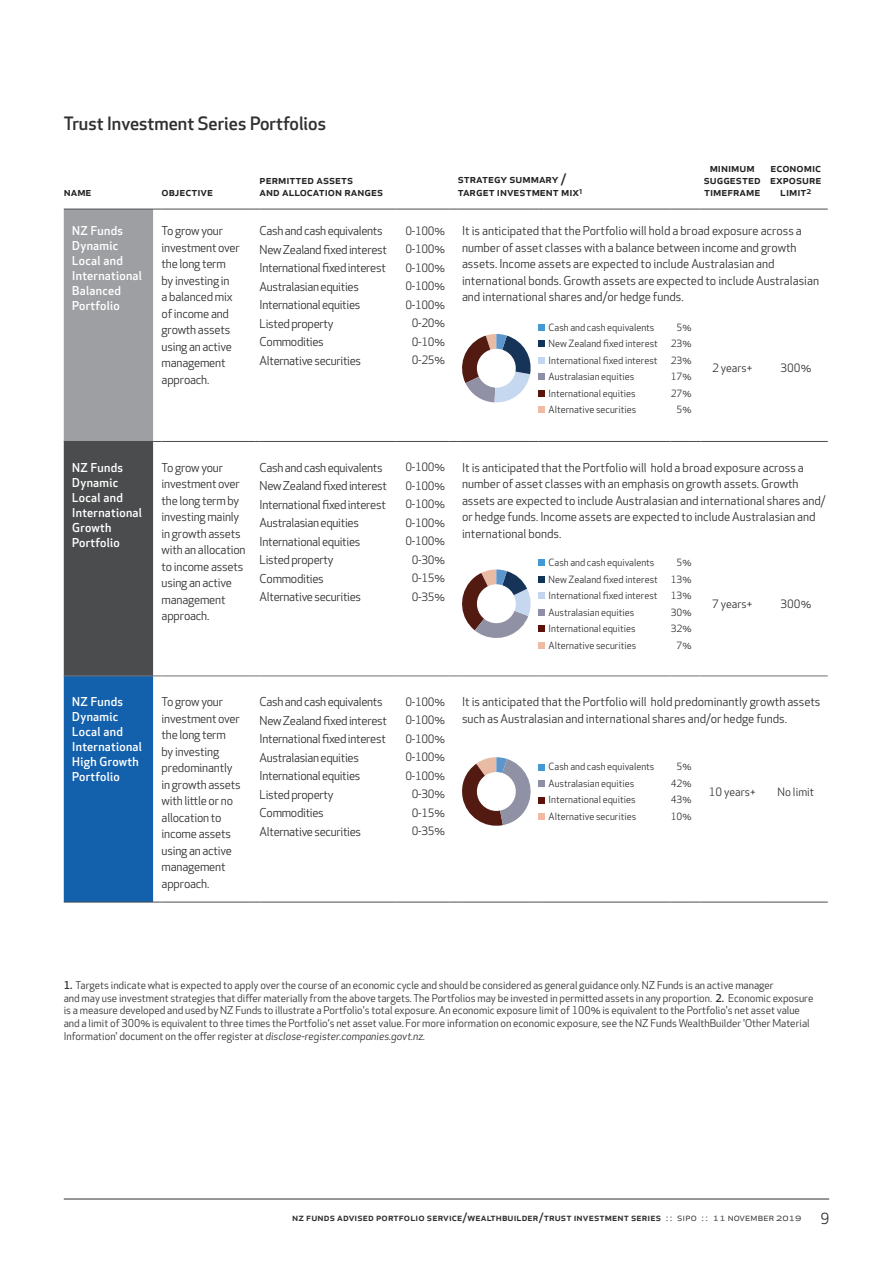
<style>
.page{position:relative;width:893px;height:1263px;background:#fff}
.page>*{position:absolute;margin:0;border:0;box-sizing:border-box;transform-origin:0 0}
.t1{font:500 18px "Apex New";color:#312f30}
.t2{font:15px "Apex New";color:#312f30}
.t3{font:12px/16.5px "Apex New";letter-spacing:-.015em;color:#312f30}
.t4{font:500 12px/15px "Apex New";letter-spacing:.025em;color:#fff}
.t5{font:500 12px/12px "Apex New";color:#242122}
.t6{font:11.25px/18.5px "Apex New";letter-spacing:-.025em;color:#312f30;text-align:center}
.t7{font:10.5px/12.8px "Apex New";color:#312f30}
.t8{font:500 10.5px "Apex New";letter-spacing:.01em;color:#312f30}
.t9{font:9.75px/16.5px "Apex New";color:#312f30}
.s1{font-weight:500}
.s2{font-style:italic}
.s3{font-weight:400;color:#231f20}
.s4{font-weight:400}
</style>
<div class="page">
<hr style="left:64px;top:1198px;width:765px;height:1px;background:#312f30">
<hr style="left:162px;top:902px;width:93px;height:1px;background:#4b4c4d">
<hr style="left:260px;top:902px;width:136px;height:1px;background:#4b4c4d">
<hr style="left:396px;top:902px;width:53px;height:1px;background:#4b4c4d">
<hr style="left:458px;top:902px;width:72px;height:1px;background:#4b4c4d">
<hr style="left:539px;top:902px;width:131px;height:1px;background:#4b4c4d">
<svg style="left:670px;top:902px;width:30px;height:1px"></svg>
<hr style="left:700px;top:902px;width:64px;height:1px;background:#4b4c4d">
<hr style="left:764px;top:902px;width:64px;height:1px;background:#4b4c4d">
<hr style="left:162px;top:676px;width:93px;height:1px;background:#717275">
<hr style="left:260px;top:676px;width:136px;height:1px;background:#717275">
<hr style="left:396px;top:676px;width:53px;height:1px;background:#717275">
<hr style="left:458px;top:676px;width:72px;height:1px;background:#717275">
<hr style="left:539px;top:676px;width:131px;height:1px;background:#717275">
<svg style="left:670px;top:676px;width:30px;height:1px"></svg>
<hr style="left:700px;top:676px;width:64px;height:1px;background:#717275">
<hr style="left:764px;top:676px;width:64px;height:1px;background:#717275">
<hr style="left:162px;top:441px;width:93px;height:1px;background:#4b4c4d">
<hr style="left:260px;top:441px;width:136px;height:1px;background:#4b4c4d">
<hr style="left:396px;top:441px;width:53px;height:1px;background:#4b4c4d">
<hr style="left:700px;top:441px;width:64px;height:1px;background:#4b4c4d">
<hr style="left:764px;top:441px;width:64px;height:1px;background:#4b4c4d">
<hr style="left:458px;top:441px;width:72px;height:1px;background:#4b4c4d">
<hr style="left:539px;top:441px;width:131px;height:1px;background:#4b4c4d">
<svg style="left:670px;top:441px;width:30px;height:1px"></svg>
<svg style="left:64px;top:209px;width:98px;height:694px;background:#637b93"></svg>
<hr style="left:162px;top:209px;width:93px;height:1px;background:#4b4c4d">
<hr style="left:260px;top:209px;width:136px;height:1px;background:#4b4c4d">
<hr style="left:396px;top:209px;width:53px;height:1px;background:#4b4c4d">
<hr style="left:458px;top:209px;width:72px;height:1px;background:#4b4c4d">
<hr style="left:539px;top:209px;width:131px;height:1px;background:#4b4c4d">
<svg style="left:670px;top:209px;width:30px;height:1px"></svg>
<hr style="left:700px;top:209px;width:64px;height:1px;background:#4b4c4d">
<hr style="left:764px;top:209px;width:64px;height:1px;background:#4b4c4d">
<svg style="left:462px;top:334px;width:69px;height:69px"></svg>
<div style="left:477px;top:349px;width:39px;height:39px;background:#fff;border-radius:50%"></div>
<div style="left:539px;top:324px;width:6px;height:7px;background:#4399d3"></div>
<div style="left:539px;top:340px;width:6px;height:7px;background:#10355b"></div>
<div style="left:539px;top:357px;width:6px;height:7px;background:#c2d7ef"></div>
<div style="left:539px;top:373px;width:6px;height:7px;background:#8d8fa6"></div>
<div style="left:539px;top:390px;width:6px;height:7px;background:#5b120b"></div>
<div style="left:539px;top:406px;width:6px;height:7px;background:#f3baa3"></div>
<svg style="left:462px;top:569px;width:69px;height:69px"></svg>
<div style="left:477px;top:584px;width:39px;height:39px;background:#fff;border-radius:50%"></div>
<div style="left:539px;top:559px;width:6px;height:7px;background:#4399d3"></div>
<div style="left:539px;top:576px;width:6px;height:7px;background:#10355b"></div>
<div style="left:539px;top:592px;width:6px;height:7px;background:#c2d7ef"></div>
<div style="left:539px;top:609px;width:6px;height:7px;background:#8d8fa6"></div>
<div style="left:539px;top:625px;width:6px;height:7px;background:#5b120b"></div>
<div style="left:539px;top:642px;width:6px;height:7px;background:#f3baa3"></div>
<svg style="left:462px;top:757px;width:83px;height:69px"></svg>
<div style="left:539px;top:813px;width:6px;height:7px;background:#f3baa3"></div>
<h1 class="t1" style="left:64px;top:112px;width:264px">Trust Investment Series Portfolios</h1>
<p class="t5" style="left:64px;top:186px;width:29px">name</p>
<p class="t5" style="left:162px;top:186px;width:53px">objective</p>
<p class="t5" style="left:260px;top:174px;width:125px">permitted assets<br>and allocation ranges</p>
<p class="t5" style="left:458px;top:171px;width:126px;line-height:13.5px">strategy summary / target investment mix<sup>1</sup></p>
<p class="t5" style="left:704px;top:162px;width:58px;text-align:center">minimum suggested timeframe</p>
<p class="t5" style="left:770px;top:162px;width:53px;text-align:center">economic exposure limit<sup>2</sup></p>
<p class="t4" style="left:72px;top:223px;width:71px">NZ Funds<br>Dynamic<br>Local and<br>International<br>Balanced<br>Portfolio</p>
<p class="t3" style="left:162px;top:222px;width:80px">To grow your investment over the long term by investing in<br>a balanced mix of income and growth assets using an active management approach.</p>
<p class="t3" style="left:260px;top:221px;width:129px;line-height:18.5px">Cash and cash equivalents<br>New Zealand fixed interest<br>International fixed interest<br>Australasian equities<br>International equities<br>Listed property<br>Commodities<br>Alternative securities</p>
<p class="t6" style="left:405px;top:221px;width:41px">0-100%<br>0-100%<br>0-100%<br>0-100%<br>0-100%<br>0-20%<br>0-10%<br>0-25%</p>
<p class="t3" style="left:462px;top:222px;width:358px">It is anticipated that the Portfolio will hold a broad exposure across a number of asset classes with a balance between income and growth assets. Income assets are expected to include Australasian and international bonds. Growth assets are expected to include Australasian and international shares and/or hedge funds.</p>
<p class="t9" style="left:549px;top:319px;width:111px">Cash and cash equivalents<br>New Zealand fixed interest<br>International fixed interest<br>Australasian equities<br>International equities<br>Alternative securities</p>
<p class="t9" style="left:671px;top:319px;width:22px;text-align:center">5%<br>23%<br>23%<br>17%<br>27%<br>5%</p>
<p class="t6" style="left:712px;top:359px;width:42px">2 years+</p>
<p class="t6" style="left:780px;top:359px;width:32px">300%</p>
<p class="t4" style="left:72px;top:460px;width:71px">NZ Funds<br>Dynamic<br>Local and<br>International<br>Growth<br>Portfolio</p>
<p class="t3" style="left:162px;top:459px;width:86px">To grow your investment over the long term by investing mainly in growth assets with an allocation to income assets using an active management approach.</p>
<p class="t3" style="left:260px;top:458px;width:129px;line-height:18.5px">Cash and cash equivalents<br>New Zealand fixed interest<br>International fixed interest<br>Australasian equities<br>International equities<br>Listed property<br>Commodities<br>Alternative securities</p>
<p class="t6" style="left:405px;top:458px;width:41px">0-100%<br>0-100%<br>0-100%<br>0-100%<br>0-100%<br>0-30%<br>0-15%<br>0-35%</p>
<p class="t3" style="left:462px;top:459px;width:365px">It is anticipated that the Portfolio will hold a broad exposure across a number of asset classes with an emphasis on growth assets. Growth assets are expected to include Australasian and international shares and/ or hedge funds. Income assets are expected to include Australasian and international bonds.</p>
<p class="t9" style="left:549px;top:554px;width:111px">Cash and cash equivalents<br>New Zealand fixed interest<br>International fixed interest<br>Australasian equities<br>International equities<br>Alternative securities</p>
<p class="t9" style="left:671px;top:554px;width:22px;text-align:center">5%<br>13%<br>13%<br>30%<br>32%<br>7%</p>
<p class="t6" style="left:712px;top:595px;width:42px">7 years+</p>
<p class="t6" style="left:780px;top:595px;width:32px">300%</p>
<p class="t4" style="left:72px;top:694px;width:71px">NZ Funds<br>Dynamic<br>Local and<br>International<br>High Growth<br>Portfolio</p>
<p class="t3" style="left:162px;top:693px;width:80px">To grow your investment over the long term by investing predominantly in growth assets with little or no allocation to income assets using an active management approach.</p>
<p class="t3" style="left:260px;top:693px;width:129px;line-height:18.5px">Cash and cash equivalents<br>New Zealand fixed interest<br>International fixed interest<br>Australasian equities<br>International equities<br>Listed property<br>Commodities<br>Alternative securities</p>
<p class="t6" style="left:405px;top:692px;width:41px">0-100%<br>0-100%<br>0-100%<br>0-100%<br>0-100%<br>0-30%<br>0-15%<br>0-35%</p>
<p class="t3" style="left:462px;top:693px;width:360px">It is anticipated that the Portfolio will hold predominantly growth assets such as Australasian and international shares and/or hedge funds.</p>
<p class="t9" style="left:549px;top:759px;width:107px">Cash and cash equivalents<br>Australasian equities<br>International equities<br>Alternative securities</p>
<p class="t9" style="left:671px;top:759px;width:22px;text-align:center">5%<br>42%<br>43%<br>10%</p>
<p class="t6" style="left:709px;top:782px;width:48px">10 years+</p>
<p class="t6" style="left:778px;top:782px;width:38px">No limit</p>
<p class="t7" style="left:64px;top:979px;width:751px"><span class="s1">1.</span> Targets indicate what is expected to apply over the course of an economic cycle and should be considered as general guidance only. NZ Funds is an active manager<br>and may use investment strategies that differ materially from the above targets. The Portfolios may be invested in permitted assets in any proportion. <span class="s1">2.</span> Economic exposure is a measure developed and used by NZ Funds to illustrate a Portfolio's total exposure. An economic exposure limit of 100% is equivalent to the Portfolio's net asset value and a limit of 300% is equivalent to three times the Portfolio's net asset value. For more information on economic exposure, see the NZ Funds WealthBuilder 'Other Material Information' document on the offer register at <span class="s2">disclose-register.companies.govt.nz.</span></p>
<p class="t8" style="left:292px;top:1210px;width:511px">nz funds advised portfolio service/wealthbuilder/trust investment series <span class="s3">: :</span> <span class="s4">sipo : : 11 november 2019</span></p>
<p class="t2" style="left:820px;top:1209px;width:10px">9</p>
</div>
